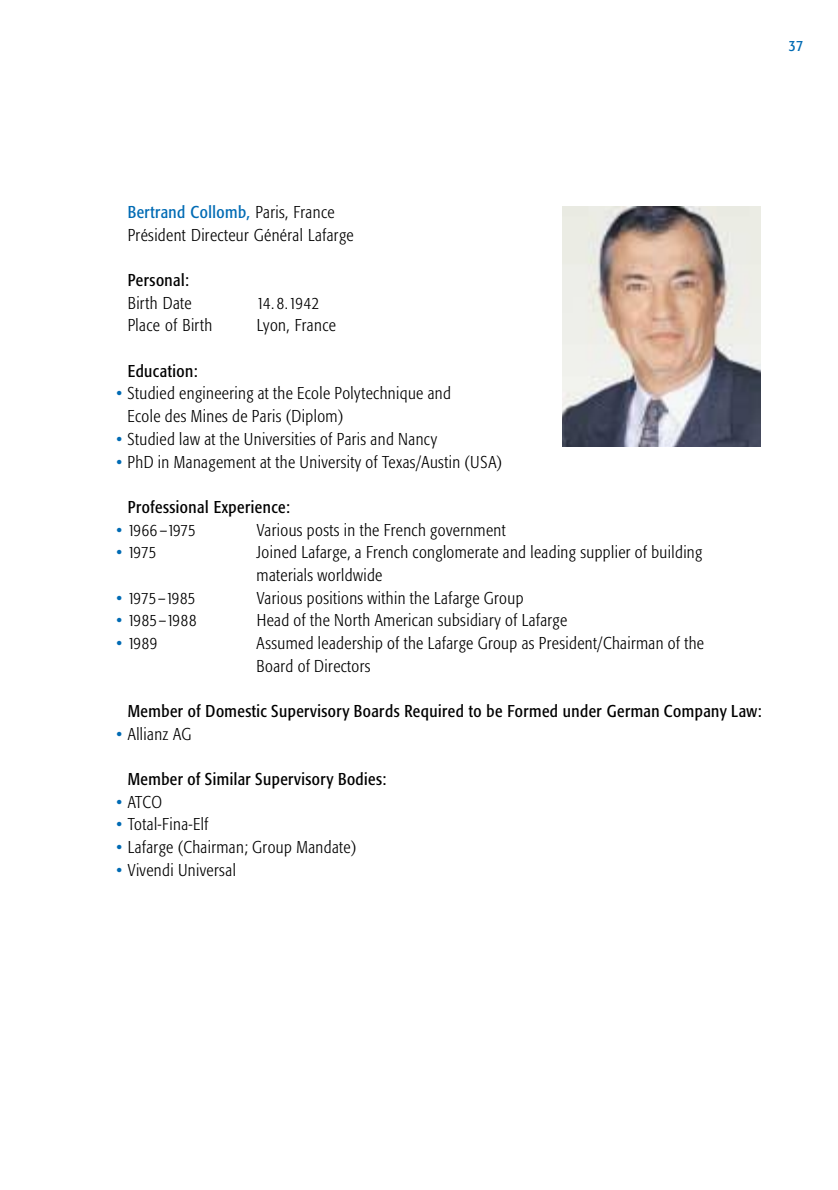
<style>
.page{position:relative;width:838px;height:1190px;background:#fff}
.page>*{position:absolute;margin:0;border:0;box-sizing:border-box;transform-origin:0 0}
.t1{font:300 17px/22.6px "Formata Condensed";letter-spacing:.025em;color:#000}
.t2{font:17px "Formata Condensed";letter-spacing:.025em;color:#000}
.t3{font:300 17px "Formata Condensed";letter-spacing:.005em;color:#000}
.t4{font:15.4px "Formata Condensed";color:#006bb4}
.s1{font-weight:400;color:#006bb4}
</style>
<div class="page">
<img style="left:562px;top:207px;width:199px;height:239px">
<p class="t4" style="left:789px;top:40px;width:16px">37</p>
<p class="t1" style="left:128px;top:203px;width:227px"><span class="s1">Bertrand Collomb,</span> Paris, France<br>Président Directeur Général Lafarge</p>
<p class="t2" style="left:128px;top:274px;width:63px">Personal:</p>
<p class="t1" style="left:128px;top:293px;width:65px">Birth Date</p>
<p class="t1" style="left:257px;top:293px;width:64px">14. 8.1942</p>
<p class="t1" style="left:128px;top:316px;width:86px">Place of Birth</p>
<p class="t1" style="left:257px;top:316px;width:81px">Lyon, France</p>
<p class="t2" style="left:128px;top:365px;width:71px">Education:</p>
<p class="t1" style="left:128px;top:384px;width:325px;text-indent:-11px"><span class="s1">•</span> Studied engineering at the Ecole Polytechnique and<br>Ecole des Mines de Paris (Diplom)</p>
<p class="t1" style="left:116px;top:429px;width:322px"><span class="s1">•</span> Studied law at the Universities of Paris and Nancy</p>
<p class="t1" style="left:116px;top:452px;width:387px"><span class="s1">•</span> PhD in Management at the University of Texas/Austin (USA)</p>
<p class="t2" style="left:128px;top:501px;width:164px">Professional Experience:</p>
<p class="t3" style="left:116px;top:523px;width:81px"><span class="s1">•</span> 1966–1975</p>
<p class="t1" style="left:257px;top:520px;width:250px">Various posts in the French government</p>
<p class="t1" style="left:116px;top:543px;width:41px"><span class="s1">•</span> 1975</p>
<p class="t1" style="left:257px;top:543px;width:447px">Joined Lafarge, a French conglomerate and leading supplier of building materials worldwide</p>
<p class="t1" style="left:116px;top:588px;width:80px"><span class="s1">•</span> 1975–1985</p>
<p class="t1" style="left:257px;top:588px;width:268px">Various positions within the Lafarge Group</p>
<p class="t1" style="left:116px;top:611px;width:82px"><span class="s1">•</span> 1985–1988</p>
<p class="t1" style="left:257px;top:611px;width:312px">Head of the North American subsidiary of Lafarge</p>
<p class="t1" style="left:116px;top:634px;width:42px"><span class="s1">•</span> 1989</p>
<p class="t1" style="left:257px;top:634px;width:449px">Assumed leadership of the Lafarge Group as President/Chairman of the<br>Board of Directors</p>
<p class="t2" style="left:128px;top:705px;width:635px">Member of Domestic Supervisory Boards Required to be Formed under German Company Law:</p>
<p class="t1" style="left:116px;top:724px;width:77px"><span class="s1">•</span> Allianz AG</p>
<p class="t2" style="left:128px;top:773px;width:260px">Member of Similar Supervisory Bodies:</p>
<p class="t1" style="left:116px;top:792px;width:47px"><span class="s1">•</span> ATCO</p>
<p class="t1" style="left:116px;top:815px;width:93px"><span class="s1">•</span> Total-Fina-Elf</p>
<p class="t1" style="left:116px;top:838px;width:242px"><span class="s1">•</span> Lafarge (Chairman; Group Mandate)</p>
<p class="t1" style="left:116px;top:860px;width:121px"><span class="s1">•</span> Vivendi Universal</p>
</div>
